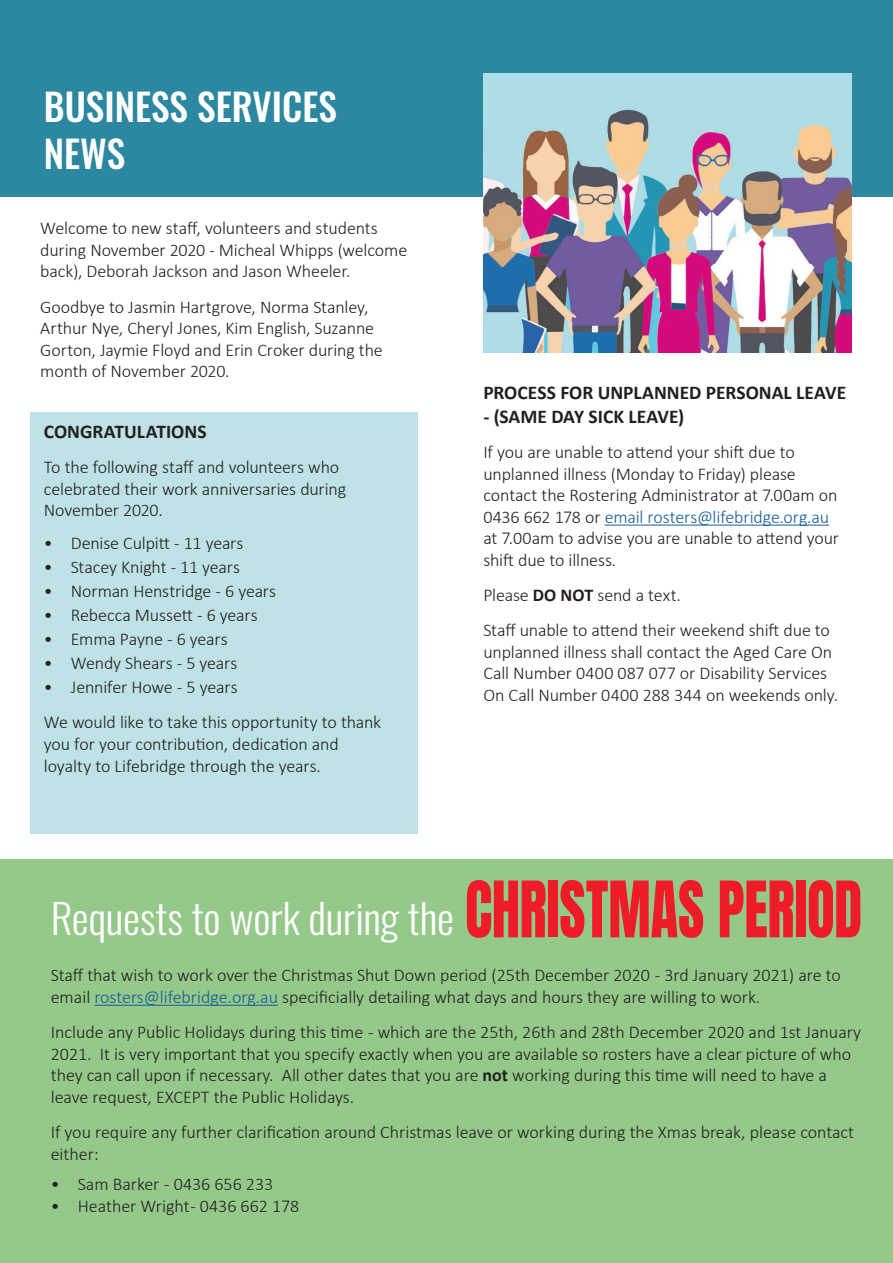
<style>
.page{position:relative;width:893px;height:1263px;background:#fff}
.page>*{position:absolute;margin:0;border:0;box-sizing:border-box;transform-origin:0 0}
.t1{font:66.15px "Anton";letter-spacing:-.005em;color:#ee1c28;scale:.86 1}
.t2{font:300 40.8px "Oswald";letter-spacing:-.005em;color:#fff;scale:1.05 1}
.t3{font:500 37.5px "Oswald";color:#fff}
.t4{font:700 19.5px "Calibri";color:#231f20}
.t5{font:300 18px/21.6px "Calibri";letter-spacing:-.005em;color:#231f20}
.s1{color:#175d9e}
.s2{font-weight:700}
</style>
<div class="page">
<div style="left:0;top:0;width:893px;height:196px;background:#2c87a0"></div>
<img style="left:483px;top:73px;width:369px;height:280px">
<div style="left:30px;top:413px;width:387px;height:421px;background:#bee2e6"></div>
<div style="left:0;top:859px;width:893px;height:404px;background:#95c98a"></div>
<hr style="left:94px;top:1005px;width:184px;height:1px;background:#175d9e">
<hr style="left:605px;top:525px;width:224px;height:1px;background:#175d9e">
<p class="t3" style="left:44px;top:87px;width:295px">BUSINESS SERVICES</p>
<p class="t3" style="left:44px;top:134px;width:83px">NEWS</p>
<p class="t5" style="left:40px;top:217px;width:368px">Welcome to new staff, volunteers and students during November 2020 - Micheal Whipps (welcome back), Deborah Jackson and Jason Wheeler.</p>
<p class="t5" style="left:40px;top:296px;width:344px">Goodbye to Jasmin Hartgrove, Norma Stanley, Arthur Nye, Cheryl Jones, Kim English, Suzanne Gorton, Jaymie Floyd and Erin Croker during the month of November 2020.</p>
<p class="t4" style="left:44px;top:418px;width:164px">CONGRATULATIONS</p>
<p class="t5" style="left:44px;top:456px;width:304px">To the following staff and volunteers who celebrated their work anniversaries during<br>November 2020.</p>
<p class="t5" style="left:44px;top:532px;width:201px">• Denise Culpitt - 11 years</p>
<p class="t5" style="left:44px;top:556px;width:198px">• Stacey Knight - 11 years</p>
<p class="t5" style="left:44px;top:580px;width:234px">• Norman Henstridge - 6 years</p>
<p class="t5" style="left:44px;top:604px;width:215px">• Rebecca Mussett - 6 years</p>
<p class="t5" style="left:44px;top:628px;width:185px">• Emma Payne - 6 years</p>
<p class="t5" style="left:44px;top:652px;width:195px">• Wendy Shears - 5 years</p>
<p class="t5" style="left:44px;top:676px;width:195px">• Jennifer Howe - 5 years</p>
<p class="t5" style="left:44px;top:711px;width:339px">We would like to take this opportunity to thank you for your contribution, dedication and loyalty to Lifebridge through the years.</p>
<p class="t4" style="left:483px;top:379px;width:364px">PROCESS FOR UNPLANNED PERSONAL LEAVE</p>
<p class="t4" style="left:483px;top:403px;width:202px">- (SAME DAY SICK LEAVE)</p>
<p class="t5" style="left:483px;top:441px;width:357px">If you are unable to attend your shift due to unplanned illness (Monday to Friday) please contact the Rostering Administrator at 7.00am on 0436 662 178 or <span class="s1">email rosters@lifebridge.org.au </span>at 7.00am to advise you are unable to attend your shift due to illness.</p>
<p class="t5" style="left:483px;top:584px;width:199px">Please <span class="s2">DO NOT</span> send a text.</p>
<p class="t5" style="left:483px;top:619px;width:356px">Staff unable to attend their weekend shift due to unplanned illness shall contact the Aged Care On Call Number 0400 087 077 or Disability Services On Call Number 0400 288 344 on weekends only.</p>
<p class="t1" style="left:465px;top:876px;width:463px">CHRISTMAS PERIOD</p>
<p class="t5" style="left:51px;top:964px;width:792px">Staff that wish to work over the Christmas Shut Down period (25th December 2020 - 3rd January 2021) are to email <span class="s1">rosters@lifebridge.org.au</span> specificially detailing what days and hours they are willing to work.</p>
<p class="t5" style="left:51px;top:1021px;width:812px">Include any Public Holidays during this time - which are the 25th, 26th and 28th December 2020 and 1st January 2021. It is very important that you specify exactly when you are available so rosters have a clear picture of who they can call upon if necessary. All other dates that you are <span class="s2">not</span> working during this time will need to have a leave request, EXCEPT the Public Holidays.</p>
<p class="t5" style="left:51px;top:1121px;width:805px">If you require any further clarification around Christmas leave or working during the Xmas break, please contact either:</p>
<p class="t5" style="left:51px;top:1173px;width:224px">• Sam Barker - 0436 656 233</p>
<p class="t5" style="left:51px;top:1195px;width:250px">• Heather Wright - 0436 662 178</p>
<p class="t2" style="left:51px;top:882px;width:385px">Requests to work during the</p>
</div>
